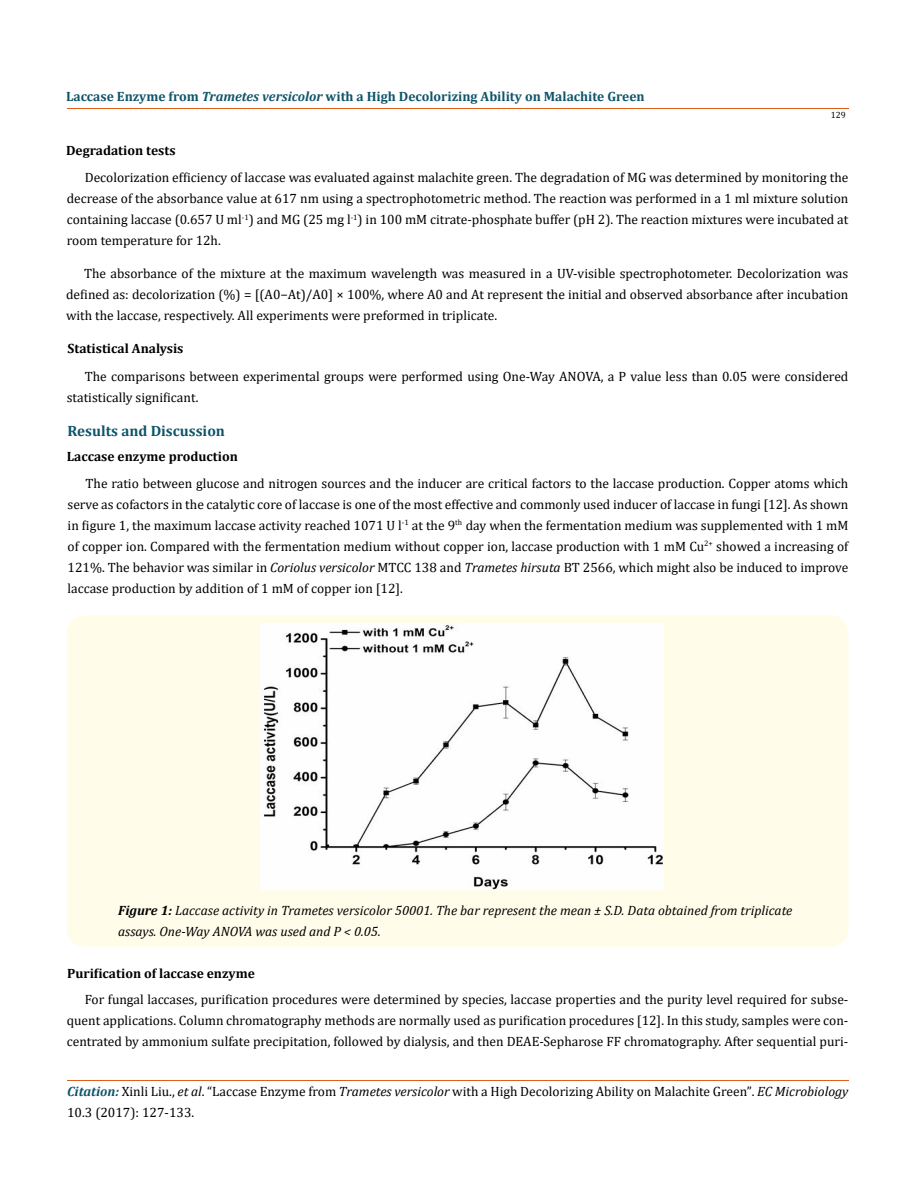
<style>
.page{position:relative;width:917px;height:1190px;background:#fff}
.page>*{position:absolute;margin:0;border:0;box-sizing:border-box;transform-origin:0 0}
.t1{font:700 15px "Cambria";color:#0e546a}
.t2{font:13.5px/21px "Cambria";color:#000;text-align:justify}
.t3{font:italic 13.5px/21px "Cambria";color:#000}
.t4{font:700 13.5px "Cambria";color:#000}
.t5{font:700 13.5px "Cambria";color:#0e546a}
.t6{font:9px "Cambria";color:#000}
.s1{font-style:italic}
.s2{font-weight:700}
.s3{font-weight:700;font-style:italic;color:#0e546a}
.s4{font-size:13.35px}
</style>
<div class="page">
<hr style="left:67px;top:1080px;width:781px;height:1px;background:#e05d1a">
<div style="left:67px;top:615px;width:781px;height:331px;background:#fffde9;border-radius:18px"></div>
<img style="left:260px;top:623px;width:403px;height:266px">
<p class="t5" style="left:66px;top:87px;width:580px">Laccase Enzyme from <span class="s1">Trametes versicolor</span> with a High Decolorizing Ability on Malachite Green</p>
<p class="t6" style="left:830px;top:110px;width:16px">129</p>
<p class="t4" style="left:66px;top:140px;width:111px">Degradation tests</p>
<p class="t2" style="left:67px;top:167px;width:783px;text-indent:18px">Decolorization efficiency of laccase was evaluated against malachite green. The degradation of MG was determined by monitoring the decrease of the absorbance value at 617 nm using a spectrophotometric method. The reaction was performed in a 1 ml mixture solution containing laccase (0.657 U ml<sup>-1</sup>) and MG (25 mg l<sup>-1</sup>) in 100 mM citrate-phosphate buffer (pH 2). The reaction mixtures were incubated at room temperature for 12h.</p>
<p class="t2" style="left:66px;top:262px;width:783px;text-indent:18px">The absorbance of the mixture at the maximum wavelength was measured in a UV-visible spectrophotometer. Decolorization was defined as: decolorization (%) = [(A0−At)/A0] × 100%, where A0 and At represent the initial and observed absorbance after incubation with the laccase, respectively. All experiments were preformed in triplicate.</p>
<p class="t4" style="left:68px;top:338px;width:117px">Statistical Analysis</p>
<p class="t2" style="left:67px;top:366px;width:783px;text-indent:18px">The comparisons between experimental groups were performed using One-Way ANOVA, a P value less than 0.05 were considered statistically significant.</p>
<p class="t1" style="left:68px;top:420px;width:159px">Results and Discussion</p>
<p class="t4" style="left:67px;top:447px;width:173px">Laccase enzyme production</p>
<p class="t2" style="left:68px;top:472px;width:782px;text-indent:18px">The ratio between glucose and nitrogen sources and the inducer are critical factors to the laccase production. Copper atoms which serve as cofactors in the catalytic core of laccase is one of the most effective and commonly used inducer of laccase in fungi [12]. As shown in figure 1, the maximum laccase activity reached 1071 U l<sup>-1</sup> at the 9<sup>th</sup> day when the fermentation medium was supplemented with 1 mM of copper ion. Compared with the fermentation medium without copper ion, laccase production with 1 mM Cu<sup>2+</sup> showed a increasing of 121%. The behavior was similar in <span class="s1">Coriolus versicolor</span> MTCC 138 and <span class="s1">Trametes hirsuta</span> BT 2566, which might also be induced to improve laccase production by addition of 1 mM of copper ion [12].</p>
<p class="t3" style="left:118px;top:899px;width:675px"><span class="s2">Figure 1:</span> Laccase activity in Trametes versicolor 50001. The bar represent the mean ± S.D. Data obtained from triplicate assays. One-Way ANOVA was used and P &lt; 0.05.</p>
<p class="t4" style="left:67px;top:963px;width:189px">Purification of laccase enzyme</p>
<p class="t2" style="left:67px;top:988px;width:783px;text-indent:18px">For fungal laccases, purification procedures were determined by species, laccase properties and the purity level required for subse&shy;quent applications. Column chromatography methods are normally used as purification procedures [12]. In this study, samples were con&shy;centrated by ammonium sulfate precipitation, followed by dialysis, and then DEAE-Sepharose FF chromatography. After sequential puri-</p>
<p class="t2" style="left:67px;top:1080px;width:782px"><span class="s3">Citation:</span> Xinli Liu., <span class="s1">et al</span>. “Laccase Enzyme from <span class="s1">Trametes versicolor</span> with a High Decolorizing Ability on Malachite Green”<span class="s4">.</span> <span class="s1">EC Microbiology<br></span><span class="s4">10</span>.3 (2017): 127-133.</p>
</div>
